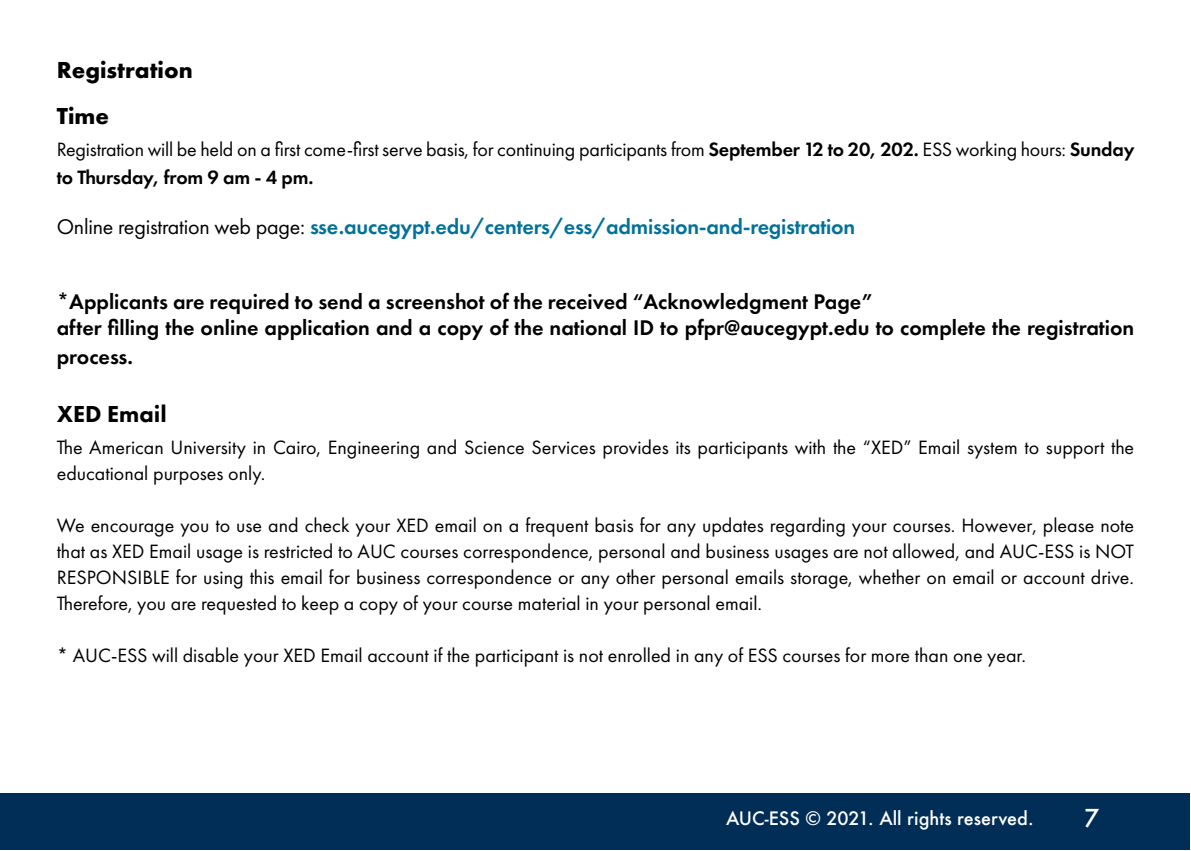
<style>
.page{position:relative;width:1191px;height:851px;background:#fff}
.page>*{position:absolute;margin:0;border:0;box-sizing:border-box;transform-origin:0 0}
.t1{font:700 24px/45.6px "Futura PT";color:#000}
.t2{font:800 24px "Futura PT";color:#000}
.t3{font:500 24px "Futura";color:#fff}
.t4{font:600 22px/26.4px "Futura PT";color:#000}
.t5{font:600 22px "Futura PT";letter-spacing:-.01em;color:#00729a}
.t6{font:20px/26px "Futura PT";color:#000}
.t7{font:500 18px "Futura";color:#fff}
.s1{font-weight:600}
.s2{font-weight:400;color:#000}
</style>
<div class="page">
<div style="left:0;top:793px;width:1190px;height:56px;background:#002e57"></div>
<p class="t1" style="left:57px;top:47px;width:137px">Registration<br>Time</p>
<p class="t6" style="left:57px;top:135px;width:1079px;line-height:28px">Registration will be held on a first come-first serve basis, for continuing participants from <span class="s1">September 12 to 20, 202.</span> ESS working hours: <span class="s1">Sunday to Thursday, from 9 am - 4 pm.</span></p>
<p class="t5" style="left:57px;top:213px;width:800px"><span class="s2">Online registration web page:</span> sse.aucegypt.edu/centers/ess/admission-and-registration</p>
<p class="t4" style="left:57px;top:288px;width:1079px">*Applicants are required to send a screenshot of the received “Acknowledgment Page”<br>after filling the online application and a copy of the national ID to pfpr@aucegypt.edu to complete the registration</p>
<p class="t4" style="left:57px;top:343px;width:78px">process.</p>
<p class="t2" style="left:57px;top:398px;width:112px">XED Email</p>
<p class="t6" style="left:57px;top:434px;width:1079px">The American University in Cairo, Engineering and Science Services provides its participants with the “XED” Email system to support the educational purposes only.</p>
<p class="t6" style="left:57px;top:512px;width:1079px;text-align:justify">We encourage you to use and check your XED email on a frequent basis for any updates regarding your courses. However, please note that as XED Email usage is restricted to AUC courses correspondence, personal and business usages are not allowed, and AUC-ESS is NOT RESPONSIBLE for using this email for business correspondence or any other personal emails storage, whether on email or account drive.<br>Therefore, you are requested to keep a copy of your course material in your personal email.</p>
<p class="t6" style="left:57px;top:642px;width:971px">* AUC-ESS will disable your XED Email account if the participant is not enrolled in any of ESS courses for more than one year.</p>
<p class="t7" style="left:726px;top:805px;width:309px">AUC-ESS © 2021. All rights reserved.</p>
<p class="t3" style="left:1084px;top:801px;width:16px">7</p>
</div>
